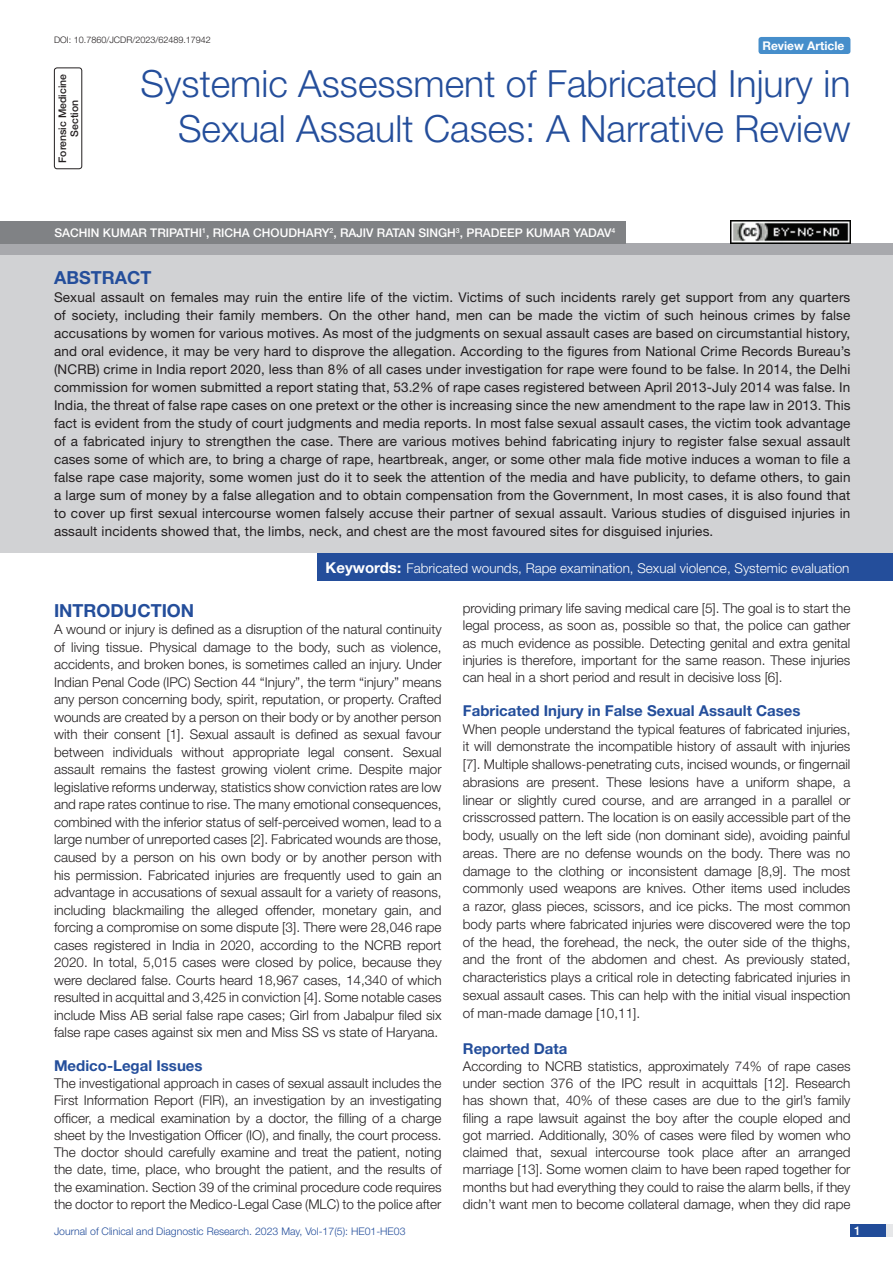
<style>
.page{position:relative;width:893px;height:1263px;background:#fff}
.page>*{position:absolute;margin:0;border:0;box-sizing:border-box;transform-origin:0 0}
.t1{font:300 37.5px/45px "Helvetica Neue";color:#244e9b;text-align:right}
.Heading{font:700 18px "Helvetica Neue";color:#244e9b}
.Abstract_head{font:700 18px "Helvetica Neue";color:#244e9b}
.HEAD_2{font:700 15px "Helvetica Neue";color:#244e9b}
.Body_text{font:300 13.5px/17.5px "Helvetica Neue";color:#231f20;text-align:justify}
.Abstract_Text{font:13.5px/18px "Helvetica Neue";letter-spacing:.01em;color:#231f20;text-align:justify}
.Key_words{font:300 13.5px "Helvetica Neue";color:#fff}
.Author{font:500 12px "Helvetica Neue";color:#fff}
.t2{font:700 12px "Helvetica Neue";color:#fff}
.t3{font:300 10.5px "Helvetica Neue";color:#244e9b}
.section{font:500 10.5px/12px "Helvetica Neue";color:#231f20;text-align:center}
.DOI{font:300 9px "Helvetica Neue";color:#231f20}
.s1{font-weight:700;font-size:15px}
</style>
<div class="page">
<div style="left:850px;top:1224px;width:43px;height:13px;background:#e6e7e9"></div>
<div style="left:850px;top:1224px;width:35px;height:13px;background:#214c99"></div>
<div style="left:54px;top:68px;width:28px;height:101px;border:1px solid #231f20;border-radius:3px"></div>
<div style="left:758px;top:37px;width:92px;height:17px;background:#468ecb;border-radius:3px"></div>
<div style="left:318px;top:553px;width:575px;height:28px;background:#244e9b"></div>
<div style="left:0;top:243px;width:893px;height:12px;background:#a8a9ad"></div>
<div style="left:0;top:221px;width:626px;height:22px;background:#808285"></div>
<div style="left:0;top:255px;width:893px;height:298px;background:#d1d2d4"></div>
<img style="left:730px;top:221px;width:120px;height:22px">
<p class="DOI" style="left:54px;top:35px;width:158px">DOI: 10.7860/JCDR/2023/62489.17942</p>
<p class="section" style="left:56px;top:163px;width:90px;rotate:-90deg">FORENSIC MEDICINE<br>SECTION</p>
<p class="t1" style="left:141px;top:60px;width:711px">Systemic Assessment of Fabricated Injury in<br>Sexual Assault Cases: A Narrative Review</p>
<p class="t2" style="left:762px;top:38px;width:83px">Review Article</p>
<p class="Author" style="left:54px;top:225px;width:562px">SACHIN KUMAR TRIPATHI<sup>1</sup>, RICHA CHOUDHARY<sup>2</sup>, RAJIV RATAN SINGH<sup>3</sup>, PRADEEP KUMAR YADAV<sup>4</sup></p>
<p class="Abstract_head" style="left:54px;top:266px;width:86px">ABSTRACT</p>
<p class="Abstract_Text" style="left:54px;top:288px;width:798px">Sexual assault on females may ruin the entire life of the victim. Victims of such incidents rarely get support from any quarters of society, including their family members. On the other hand, men can be made the victim of such heinous crimes by false accusations by women for various motives. As most of the judgments on sexual assault cases are based on circumstantial history, and oral evidence, it may be very hard to disprove the allegation. According to the figures from National Crime Records Bureau’s (NCRB) crime in India report 2020, less than 8% of all cases under investigation for rape were found to be false. In 2014, the Delhi commission for women submitted a report stating that, 53.2% of rape cases registered between April 2013-July 2014 was false. In India, the threat of false rape cases on one pretext or the other is increasing since the new amendment to the rape law in 2013. This fact is evident from the study of court judgments and media reports. In most false sexual assault cases, the victim took advantage of a fabricated injury to strengthen the case. There are various motives behind fabricating injury to register false sexual assault cases some of which are, to bring a charge of rape, heartbreak, anger, or some other mala fide motive induces a woman to file a false rape case majority, some women just do it to seek the attention of the media and have publicity, to defame others, to gain a large sum of money by a false allegation and to obtain compensation from the Government, In most cases, it is also found that to cover up first sexual intercourse women falsely accuse their partner of sexual assault. Various studies of disguised injuries in assault incidents showed that, the limbs, neck, and chest are the most favoured sites for disguised injuries.</p>
<p class="Key_words" style="left:326px;top:560px;width:525px"><span class="s1">Keywords:</span> Fabricated wounds, Rape examination, Sexual violence, Systemic evaluation</p>
<p class="Heading" style="left:54px;top:599px;width:142px">Introduction</p>
<p class="Body_text" style="left:54px;top:620px;width:389px">A wound or injury is defined as a disruption of the natural continuity of living tissue. Physical damage to the body, such as violence, accidents, and broken bones, is sometimes called an injury. Under Indian Penal Code (IPC) Section 44 “Injury”, the term “injury” means any person concerning body, spirit, reputation, or property. Crafted wounds are created by a person on their body or by another person with their consent [1]. Sexual assault is defined as sexual favour between individuals without appropriate legal consent. Sexual assault remains the fastest growing violent crime. Despite major legislative reforms underway, statistics show conviction rates are low and rape rates continue to rise. The many emotional consequences, combined with the inferior status of self-perceived women, lead to a large number of unreported cases [2]. Fabricated wounds are those, caused by a person on his own body or by another person with his permission. Fabricated injuries are frequently used to gain an advantage in accusations of sexual assault for a variety of reasons, including blackmailing the alleged offender, monetary gain, and forcing a compromise on some dispute [3]. There were 28,046 rape cases registered in India in 2020, according to the NCRB report 2020. In total, 5,015 cases were closed by police, because they were declared false. Courts heard 18,967 cases, 14,340 of which resulted in acquittal and 3,425 in conviction [4]. Some notable cases include Miss AB serial false rape cases; Girl from Jabalpur filed six false rape cases against six men and Miss SS vs state of Haryana.</p>
<p class="HEAD_2" style="left:54px;top:1056px;width:150px">Medico-Legal Issues</p>
<p class="Body_text" style="left:54px;top:1074px;width:389px">The investigational approach in cases of sexual assault includes the First Information Report (FIR), an investigation by an investigating officer, a medical examination by a doctor, the filling of a charge sheet by the Investigation Officer (IO), and finally, the court process.<br>The doctor should carefully examine and treat the patient, noting the date, time, place, who brought the patient, and the results of the examination. Section 39 of the criminal procedure code requires the doctor to report the Medico-Legal Case (MLC) to the police after</p>
<p class="Body_text" style="left:463px;top:599px;width:389px">providing primary life saving medical care [5]. The goal is to start the legal process, as soon as, possible so that, the police can gather as much evidence as possible. Detecting genital and extra genital injuries is therefore, important for the same reason. These injuries can heal in a short period and result in decisive loss [6].</p>
<p class="HEAD_2" style="left:463px;top:701px;width:339px">Fabricated Injury in False Sexual Assault Cases</p>
<p class="Body_text" style="left:463px;top:720px;width:389px">When people understand the typical features of fabricated injuries, it will demonstrate the incompatible history of assault with injuries [7]. Multiple shallows-penetrating cuts, incised wounds, or fingernail abrasions are present. These lesions have a uniform shape, a linear or slightly cured course, and are arranged in a parallel or crisscrossed pattern. The location is on easily accessible part of the body, usually on the left side (non dominant side), avoiding painful areas. There are no defense wounds on the body. There was no damage to the clothing or inconsistent damage [8,9]. The most commonly used weapons are knives. Other items used includes a razor, glass pieces, scissors, and ice picks. The most common body parts where fabricated injuries were discovered were the top of the head, the forehead, the neck, the outer side of the thighs, and the front of the abdomen and chest. As previously stated, characteristics plays a critical role in detecting fabricated injuries in sexual assault cases. This can help with the initial visual inspection of man-made damage [10,11].</p>
<p class="HEAD_2" style="left:463px;top:1039px;width:106px">Reported Data</p>
<p class="Body_text" style="left:463px;top:1057px;width:389px">According to NCRB statistics, approximately 74% of rape cases under section 376 of the IPC result in acquittals [12]. Research has shown that, 40% of these cases are due to the girl’s family filing a rape lawsuit against the boy after the couple eloped and got married. Additionally, 30% of cases were filed by women who claimed that, sexual intercourse took place after an arranged marriage [13]. Some women claim to have been raped together for months but had everything they could to raise the alarm bells, if they didn’t want men to become collateral damage, when they did rape</p>
<p class="t3" style="left:54px;top:1225px;width:353px">Journal of Clinical and Diagnostic Research. 2023 May, Vol-17(5): HE01-HE03</p>
<p class="Author" style="left:854px;top:1223px;width:8px">1</p>
</div>
